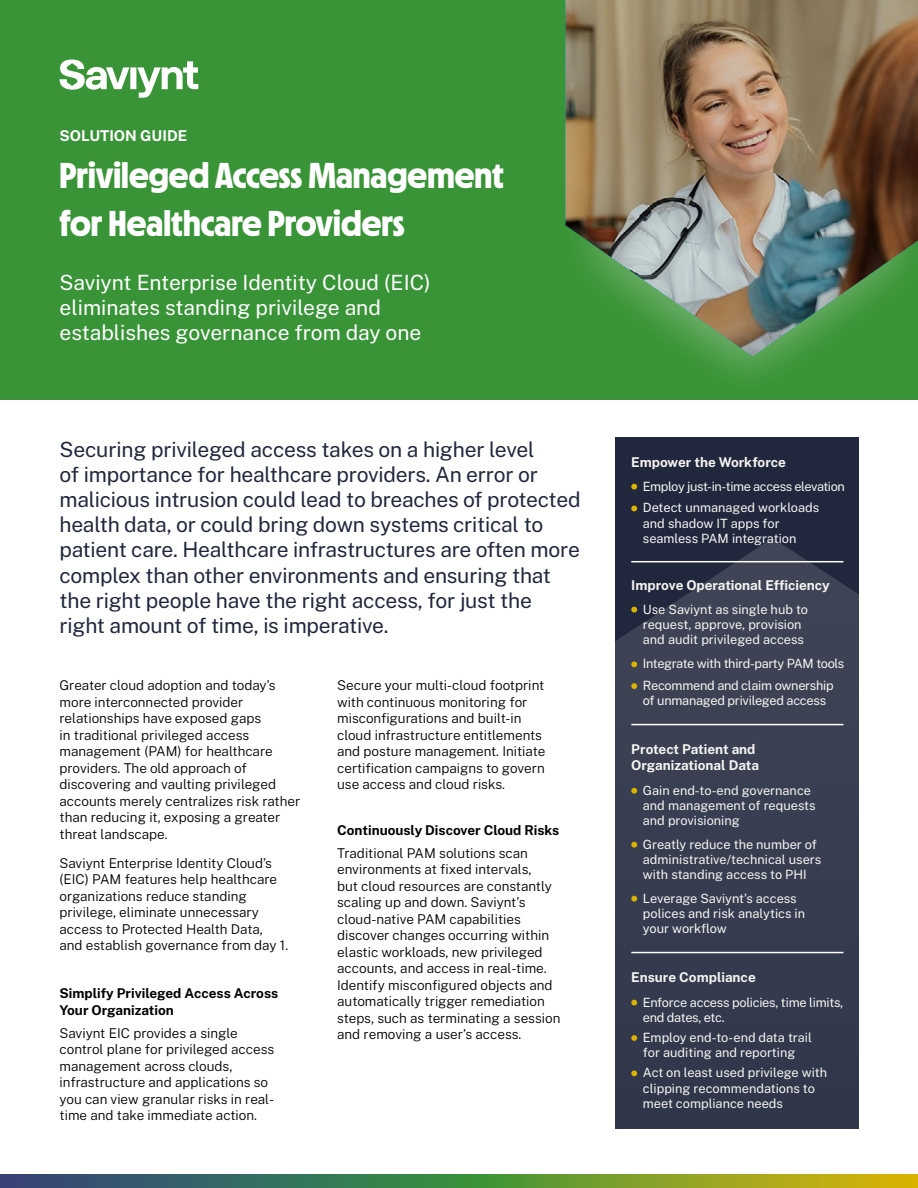
<style>
.page{position:relative;width:918px;height:1188px;background:#fff}
.page>*{position:absolute;margin:0;border:0;box-sizing:border-box;transform-origin:0 0}
.t1{font:700 36px/48px "MD Nichrome";letter-spacing:.005em;color:#fff}
.t2{font:21px/25.2px "Public Sans";letter-spacing:-.01em;color:#21283e}
.t3{font:21px/25.2px "Public Sans";color:#fff}
.t4{font:700 14.85px "Public Sans";color:#fff}
.t5{font:300 13.5px/16.5px "Public Sans";color:#000}
.t6{font:700 13.5px/16.2px "Public Sans";color:#f5f5f0}
.t7{font:700 13.5px/16.5px "Public Sans";color:#000}
.t8{font:12.75px/15.3px "Public Sans";letter-spacing:-.005em;color:#f5f5f0}
.t9{font:12.75px/21.9px "Public Sans";letter-spacing:-.025em;color:#f5f5f0}
</style>
<div class="page">
<div style="left:0;top:0;width:918px;height:399px;background:#389436"></div>
<svg style="left:60px;top:60px;width:138px;height:38px"></svg>
<svg style="left:0;top:1174px;width:918px;height:14px;background:#628641"></svg>
<img style="left:533px;top:0;width:385px;height:400px">
<img style="left:566px;top:0;width:352px;height:356px">
<div style="left:615px;top:437px;width:243px;height:691px;background:#21283e"></div>
<svg style="left:615px;top:538px;width:243px;height:590px;background:#363c4f"></svg>
<svg style="left:631px;top:484px;width:6px;height:6px"></svg>
<svg style="left:631px;top:506px;width:6px;height:5px"></svg>
<svg style="left:631px;top:788px;width:6px;height:6px"></svg>
<svg style="left:631px;top:842px;width:6px;height:6px"></svg>
<svg style="left:631px;top:896px;width:6px;height:6px"></svg>
<svg style="left:631px;top:1000px;width:6px;height:6px"></svg>
<svg style="left:631px;top:1035px;width:6px;height:6px"></svg>
<svg style="left:631px;top:1070px;width:6px;height:6px"></svg>
<svg style="left:631px;top:607px;width:6px;height:6px"></svg>
<svg style="left:631px;top:683px;width:6px;height:6px"></svg>
<svg style="left:631px;top:661px;width:6px;height:6px"></svg>
<hr style="left:631px;top:561px;width:212px;height:1px;background:#fff">
<hr style="left:631px;top:724px;width:212px;height:1px;background:#fff">
<hr style="left:631px;top:952px;width:212px;height:1px;background:#fff">
<p class="t4" style="left:60px;top:125px;width:129px">SOLUTION GUIDE</p>
<h1 class="t1" style="left:60px;top:150px;width:446px">Privileged Access Management for Healthcare Providers</h1>
<h2 class="t3" style="left:60px;top:269px;width:373px">Saviynt Enterprise Identity Cloud (EIC) eliminates standing privilege and establishes governance from day one</h2>
<p class="t2" style="left:60px;top:435px;width:523px">Securing privileged access takes on a higher level<br>of importance for healthcare providers. An error or malicious intrusion could lead to breaches of protected health data, or could bring down systems critical to patient care. Healthcare infrastructures are often more complex than other environments and ensuring that the right people have the right access, for just the right amount of time, is imperative.</p>
<p class="t5" style="left:60px;top:676px;width:242px">Greater cloud adoption and today’s more interconnected provider relationships have exposed gaps<br>in traditional privileged access management (PAM) for healthcare providers. The old approach of discovering and vaulting privileged accounts merely centralizes risk rather than reducing it, exposing a greater threat landscape.</p>
<p class="t5" style="left:60px;top:854px;width:230px">Saviynt Enterprise Identity Cloud’s (EIC) PAM features help healthcare organizations reduce standing privilege, eliminate unnecessary access to Protected Health Data, and establish governance from day 1.</p>
<p class="t7" style="left:60px;top:984px;width:220px">Simplify Privileged Access Across<br>Your Organization</p>
<p class="t5" style="left:60px;top:1024px;width:216px">Saviynt EIC provides a single control plane for privileged access management across clouds, infrastructure and applications so you can view granular risks in real&shy;time and take immediate action.</p>
<p class="t5" style="left:337px;top:676px;width:210px">Secure your multi-cloud footprint with continuous monitoring for misconfigurations and built-in cloud infrastructure entitlements and posture management. Initiate certification campaigns to govern use access and cloud risks.</p>
<p class="t7" style="left:337px;top:821px;width:224px">Continuously Discover Cloud Risks</p>
<p class="t5" style="left:337px;top:844px;width:225px">Traditional PAM solutions scan environments at fixed intervals,<br>but cloud resources are constantly scaling up and down. Saviynt’s cloud-native PAM capabilities discover changes occurring within elastic workloads, new privileged accounts, and access in real-time.<br>Identify misconfigured objects and automatically trigger remediation steps, such as terminating a session and removing a user’s access.</p>
<p class="t6" style="left:631px;top:454px;width:156px">Empower the Workforce</p>
<p class="t9" style="left:643px;top:474px;width:204px">Employ just-in-time access elevation<br>Detect unmanaged workloads</p>
<p class="t8" style="left:643px;top:515px;width:155px">and shadow IT apps for seamless PAM integration</p>
<p class="t6" style="left:631px;top:576px;width:200px">Improve Operational Efficiency</p>
<p class="t8" style="left:643px;top:601px;width:167px">Use Saviynt as single hub to request, approve, provision and audit privileged access</p>
<p class="t8" style="left:643px;top:677px;width:192px">Recommend and claim ownership of unmanaged privileged access</p>
<p class="t9" style="left:643px;top:652px;width:203px">Integrate with third-party PAM tools</p>
<p class="t6" style="left:631px;top:740px;width:129px">Protect Patient and<br>Organizational Data</p>
<p class="t8" style="left:643px;top:782px;width:174px">Gain end-to-end governance and management of requests and provisioning</p>
<p class="t8" style="left:643px;top:836px;width:180px">Greatly reduce the number of administrative/technical users with standing access to PHI</p>
<p class="t8" style="left:643px;top:890px;width:164px">Leverage Saviynt’s access polices and risk analytics in your workflow</p>
<p class="t6" style="left:631px;top:968px;width:126px">Ensure Compliance</p>
<p class="t8" style="left:643px;top:994px;width:202px">Enforce access policies, time limits, end dates, etc.</p>
<p class="t8" style="left:643px;top:1029px;width:171px">Employ end-to-end data trail for auditing and reporting</p>
<p class="t8" style="left:643px;top:1064px;width:186px">Act on least used privilege with clipping recommendations to meet compliance needs</p>
</div>
